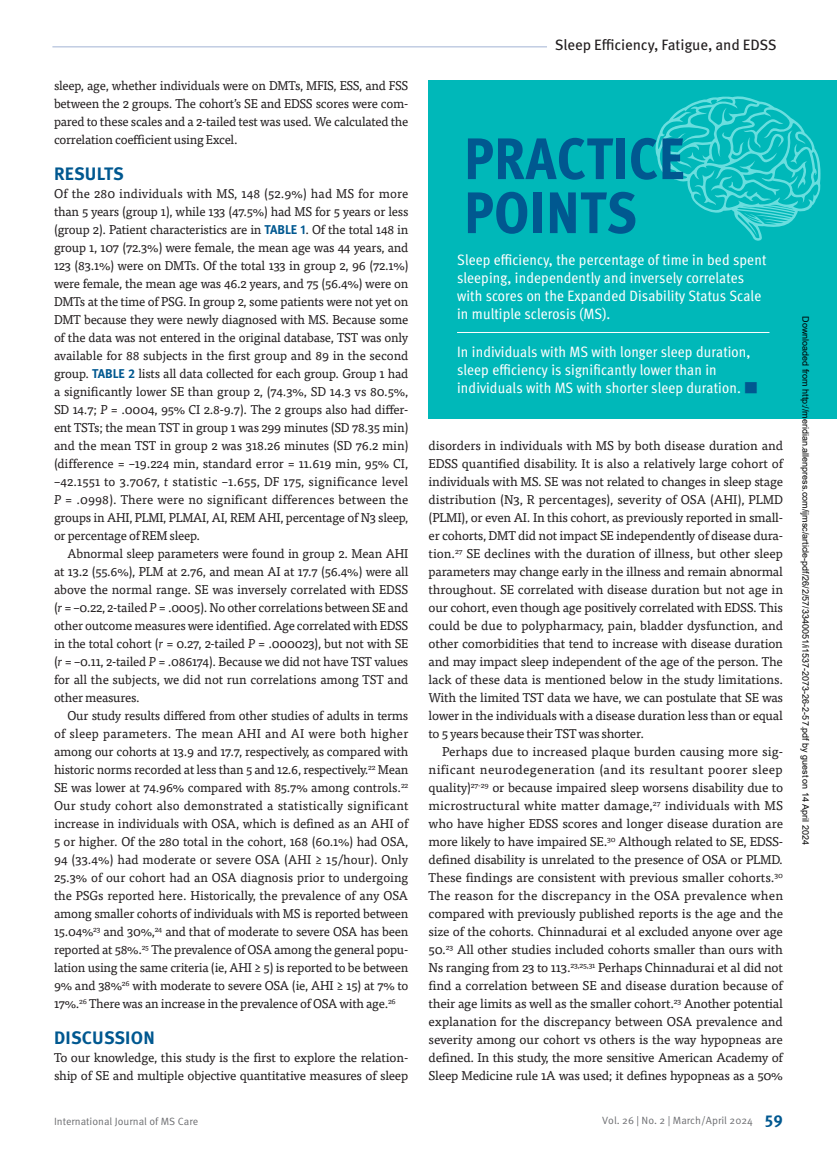
<style>
.page{position:relative;width:837px;height:1161px;background:#fff}
.page>*{position:absolute;margin:0;border:0;box-sizing:border-box;transform-origin:0 0}
.t1{font:800 condensed 58.5px/54px "Meta Pro";letter-spacing:.01em;color:#005890}
.Main_subhead{font:700 18px "Meta Pro";letter-spacing:.01em;color:#005890}
.Paragraph_Style_2{font:condensed 15px/18px "Meta Pro";letter-spacing:.01em;color:#fff;scale:1.04 1}
.Paragraph_Style_3{font:condensed 15px/18px "Meta Pro";letter-spacing:.01em;color:#fff;scale:1.04 1}
.t2{font:15px "Meta Pro";letter-spacing:-.01em;color:#231f20}
.Body_indent{font:12.75px/18px "Tisa Pro";letter-spacing:-.02em;color:#231f20;text-align:justify}
.Body_no_indent{font:12.75px/18px "Tisa Pro";letter-spacing:-.02em;color:#231f20;text-align:justify}
.t3{font:10.5px "Meta Pro Norm";color:#6c6d70}
.t4{font:9px "Arial";color:#000}
.s1{font-family:"Meta Pro";font-weight:700;color:#005890}
.s2{font-style:italic}
.s3{color:#005890}
.s4{font-family:"Meta Pro";font-weight:700;font-size:16.5px;color:#005890}
</style>
<div class="page">
<hr style="left:52px;top:46px;width:495px;height:2px;background:#c1cde2">
<div style="left:429px;top:80px;width:408px;height:338px;background:#00b8b9"></div>
<svg style="left:655px;top:96px;width:166px;height:145px"></svg>
<hr style="left:457px;top:332px;width:313px;height:1px;background:#fff">
<p class="Body_no_indent" style="left:54px;top:76px;width:356px">sleep, age, whether individuals were on DMTs, MFIS, ESS, and FSS between the 2 groups. The cohort’s SE and EDSS scores were com&shy;pared to these scales and a 2-tailed test was used. We calculated the correlation coefficient using Excel.</p>
<p class="Main_subhead" style="left:54px;top:160px;width:71px">RESULTS</p>
<p class="Body_no_indent" style="left:54px;top:184px;width:356px">Of the 280 individuals with MS, 148 (52.9%) had MS for more than 5 years (group 1), while 133 (47.5%) had MS for 5 years or less (group 2). Patient characteristics are in <span class="s1">TABLE 1</span>. Of the total 148 in group 1, 107 (72.3%) were female, the mean age was 44 years, and 123 (83.1%) were on DMTs. Of the total 133 in group 2, 96 (72.1%) were female, the mean age was 46.2 years, and 75 (56.4%) were on DMTs at the time of PSG. In group 2, some patients were not yet on DMT because they were newly diagnosed with MS. Because some of the data was not entered in the original database, TST was only available for 88 subjects in the first group and 89 in the second group. <span class="s1">TABLE 2</span> lists all data collected for each group. Group 1 had a significantly lower SE than group 2, (74.3%, SD 14.3 vs 80.5%, SD 14.7; <span class="s2">P</span> = .0004, 95% CI 2.8-9.7). The 2 groups also had differ&shy;ent TSTs; the mean TST in group 1 was 299 minutes (SD 78.35 min) and the mean TST in group 2 was 318.26 minutes (SD 76.2 min) (difference = –19.224 min, standard error = 11.619 min, 95% CI, –42.1551 to 3.7067, <span class="s2">t</span> statistic –1.655, DF 175, significance level <span class="s2">P</span> = .0998). There were no significant differences between the groups in AHI, PLMI, PLMAI, AI, REM AHI, percentage of N3 sleep, or percentage of REM sleep.</p>
<p class="Body_indent" style="left:54px;top:544px;width:356px;text-indent:14px">Abnormal sleep parameters were found in group 2. Mean AHI at 13.2 (55.6%), PLM at 2.76, and mean AI at 17.7 (56.4%) were all above the normal range. SE was inversely correlated with EDSS (<span class="s2">r</span> = –0.22, 2-tailed <span class="s2">P</span> = .0005). No other correlations between SE and other outcome measures were identified. Age correlated with EDSS in the total cohort (<span class="s2">r</span> = 0.27, 2-tailed <span class="s2">P</span> = .000023), but not with SE (<span class="s2">r</span> = –0.11, 2-tailed <span class="s2">P</span> = .086174). Because we did not have TST values for all the subjects, we did not run correlations among TST and other measures.</p>
<p class="Body_indent" style="left:54px;top:706px;width:356px;text-indent:14px">Our study results differed from other studies of adults in terms of sleep parameters. The mean AHI and AI were both higher among our cohorts at 13.9 and 17.7, respectively, as compared with historic norms recorded at less than 5 and 12.6, respectively.<sup>22</sup> Mean SE was lower at 74.96% compared with 85.7% among controls.<sup>22<br></sup>Our study cohort also demonstrated a statistically significant increase in individuals with OSA, which is defined as an AHI of 5 or higher. Of the 280 total in the cohort, 168 (60.1%) had OSA, 94 (33.4%) had moderate or severe OSA (AHI ≥ 15/hour). Only 25.3% of our cohort had an OSA diagnosis prior to undergoing the PSGs reported here. Historically, the prevalence of any OSA among smaller cohorts of individuals with MS is reported between 15.04%<sup>23</sup> and 30%,<sup>24</sup> and that of moderate to severe OSA has been reported at 58%.<sup>25</sup> The prevalence of OSA among the general popu&shy;lation using the same criteria (ie, AHI ≥ 5) is reported to be between 9% and 38%<sup>26</sup> with moderate to severe OSA (ie, AHI ≥ 15) at 7% to 17%.<sup>26</sup> There was an increase in the prevalence of OSA with age.<sup>26</sup></p>
<p class="Main_subhead" style="left:54px;top:1024px;width:102px">DISCUSSION</p>
<p class="Body_no_indent" style="left:54px;top:1048px;width:356px">To our knowledge, this study is the first to explore the relation&shy;ship of SE and multiple objective quantitative measures of sleep</p>
<p class="t2" style="left:555px;top:33px;width:224px">Sleep Efficiency, Fatigue, and EDSS</p>
<p class="t1" style="left:464px;top:129px;width:222px">PRACTICE<br>POINTS</p>
<p class="Paragraph_Style_2" style="left:457px;top:249px;width:299px">Sleep efficiency, the percentage of time in bed spent sleeping, independently and inversely correlates with scores on the Expanded Disability Status Scale in multiple sclerosis (MS).</p>
<p class="Paragraph_Style_3" style="left:457px;top:342px;width:290px">In individuals with MS with longer sleep duration, sleep efficiency is significantly lower than in individuals with MS with shorter sleep duration. <span class="s3">■</span></p>
<p class="Body_no_indent" style="left:429px;top:436px;width:356px">disorders in individuals with MS by both disease duration and EDSS quantified disability. It is also a relatively large cohort of individuals with MS. SE was not related to changes in sleep stage distribution (N3, R percentages), severity of OSA (AHI), PLMD (PLMI), or even AI. In this cohort, as previously reported in small&shy;er cohorts, DMT did not impact SE independently of disease dura&shy;tion.<sup>27</sup> SE declines with the duration of illness, but other sleep parameters may change early in the illness and remain abnormal throughout. SE correlated with disease duration but not age in our cohort, even though age positively correlated with EDSS. This could be due to polypharmacy, pain, bladder dysfunction, and other comorbidities that tend to increase with disease duration and may impact sleep independent of the age of the person. The lack of these data is mentioned below in the study limitations.<br>With the limited TST data we have, we can postulate that SE was lower in the individuals with a disease duration less than or equal to 5 years because their TST was shorter.</p>
<p class="Body_indent" style="left:429px;top:742px;width:356px;text-indent:14px">Perhaps due to increased plaque burden causing more sig&shy;nificant neurodegeneration (and its resultant poorer sleep quality)<sup>27-29</sup> or because impaired sleep worsens disability due to microstructural white matter damage,<sup>27</sup> individuals with MS who have higher EDSS scores and longer disease duration are more likely to have impaired SE.<sup>30</sup> Although related to SE, EDSS&shy;defined disability is unrelated to the presence of OSA or PLMD.<br>These findings are consistent with previous smaller cohorts.<sup>30<br></sup>The reason for the discrepancy in the OSA prevalence when compared with previously published reports is the age and the size of the cohorts. Chinnadurai et al excluded anyone over age 50.<sup>23</sup> All other studies included cohorts smaller than ours with Ns ranging from 23 to 113.<sup>23,25,31</sup> Perhaps Chinnadurai et al did not find a correlation between SE and disease duration because of their age limits as well as the smaller cohort.<sup>23</sup> Another potential explanation for the discrepancy between OSA prevalence and severity among our cohort vs others is the way hypopneas are defined. In this study, the more sensitive American Academy of Sleep Medicine rule 1A was used; it defines hypopneas as a 50%</p>
<p class="t3" style="left:54px;top:1113px;width:146px">International Journal of MS Care</p>
<p class="t3" style="left:602px;top:1113px;width:182px">Vol. 26 | No. 2 | March/April 2024 <span class="s4">59</span></p>
<p class="t4" style="left:809px;top:316px;width:530px;rotate:90deg">Downloaded from http://meridian.allenpress.com/ijmsc/article-pdf/26/2/57/3340051/i1537-2073-26-2-57.pdf by guest on 14 April 2024</p>
</div>
